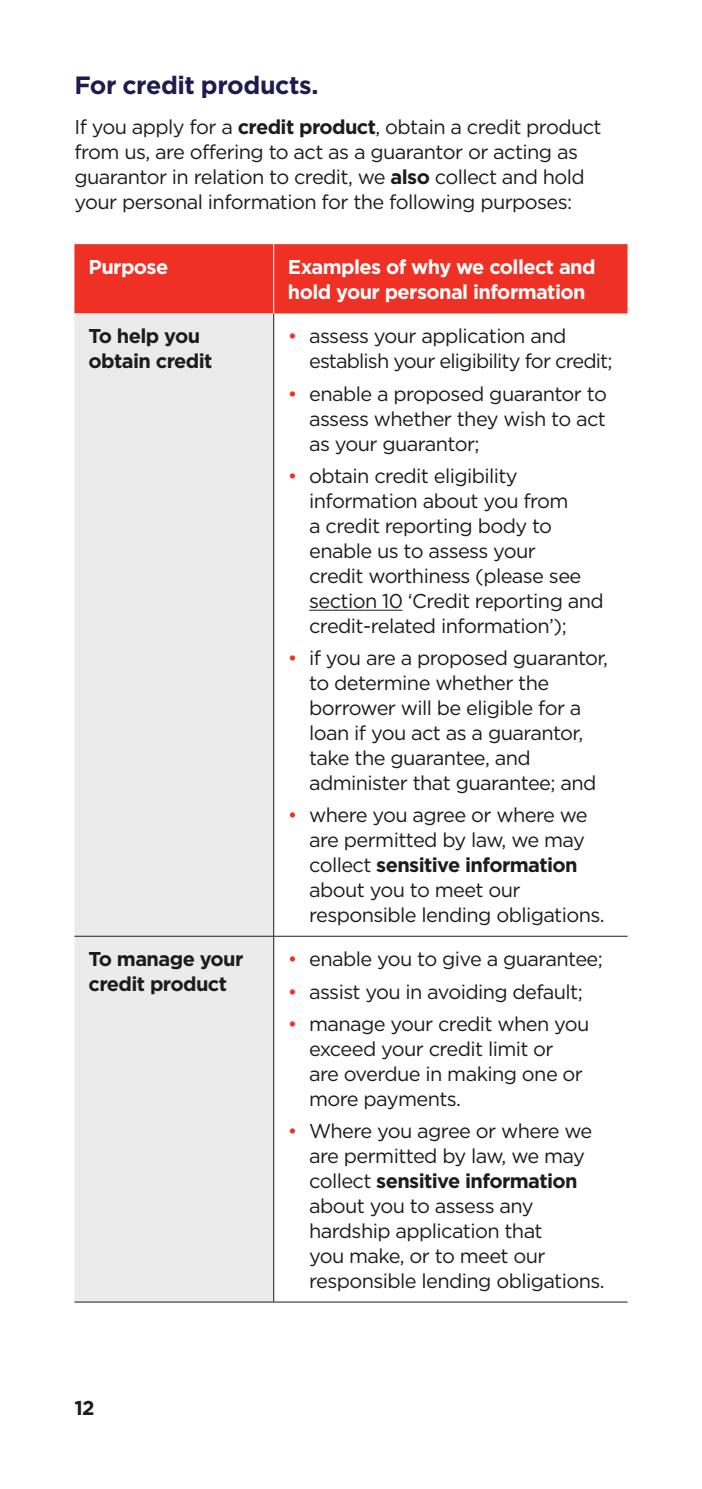
<style>
.page{position:relative;width:702px;height:1489px;background:#fff}
.page>*{position:absolute;margin:0;border:0;box-sizing:border-box;transform-origin:0 0}
.TH3{font:700 25px "Gotham";letter-spacing:-.02em;color:#1d1c4d}
.Body{font:20px/25px "Gotham";letter-spacing:-.03em;color:#1c1c1c}
.Table_Head_White{font:700 20px/25px "Gotham";letter-spacing:-.03em;color:#fff}
.Table_Bold{font:700 20px/25px "Gotham";letter-spacing:-.03em;color:#1c1c1c}
.s1{font-weight:700}
.s2{color:#ee3124}
</style>
<div class="page">
<div style="left:74px;top:244px;width:553px;height:69px;background:#ee3124"></div>
<div style="left:74px;top:313px;width:199px;height:988px;background:#ebebec"></div>
<hr style="left:74px;top:935px;width:200px;height:1px;background:#1c1c1c">
<hr style="left:74px;top:1301px;width:200px;height:1px;background:#1c1c1c">
<hr style="left:274px;top:935px;width:353px;height:1px;background:#1c1c1c">
<hr style="left:274px;top:1301px;width:353px;height:1px;background:#1c1c1c">
<hr style="left:273px;top:244px;width:1px;height:69px;background:#fff">
<hr style="left:273px;top:313px;width:1px;height:622px;background:#1c1c1c">
<hr style="left:273px;top:936px;width:1px;height:365px;background:#1c1c1c">
<hr style="left:309px;top:609px;width:93px;height:1px;background:#1c1c1c">
<h4 class="TH3" style="left:74px;top:69px;width:243px">For credit products.</h4>
<p class="Body" style="left:74px;top:114px;width:528px">If you apply for a <span class="s1">credit product</span>, obtain a credit product from us, are offering to act as a guarantor or acting as guarantor in relation to credit, we <span class="s1">also</span> collect and hold your personal information for the following purposes:</p>
<p class="Table_Head_White" style="left:89px;top:254px;width:81px">Purpose</p>
<p class="Table_Head_White" style="left:288px;top:254px;width:309px">Examples of why we collect and hold your personal information</p>
<p class="Table_Bold" style="left:89px;top:324px;width:125px">To help you obtain credit</p>
<p class="Body" style="left:309px;top:323px;width:305px;text-indent:-21px"><span class="s2">•</span> assess your application and establish your eligibility for credit;</p>
<p class="Body" style="left:309px;top:380px;width:299px;text-align:justify;text-indent:-21px"><span class="s2">•</span> enable a proposed guarantor to assess whether they wish to act as your guarantor;</p>
<p class="Body" style="left:309px;top:462px;width:296px;text-indent:-21px"><span class="s2">•</span> obtain credit eligibility information about you from<br>a credit reporting body to enable us to assess your<br>credit worthiness (please see section 10 ‘Credit reporting and credit-related information’);</p>
<p class="Body" style="left:309px;top:644px;width:300px;text-indent:-21px"><span class="s2">•</span> if you are a proposed guarantor, to determine whether the borrower will be eligible for a loan if you act as a guarantor, take the guarantee, and administer that guarantee; and</p>
<p class="Body" style="left:309px;top:802px;width:297px;text-indent:-21px"><span class="s2">•</span> where you agree or where we are permitted by law, we may collect <span class="s1">sensitive information </span>about you to meet our responsible lending obligations.</p>
<p class="Table_Bold" style="left:89px;top:946px;width:156px">To manage your credit product</p>
<p class="Body" style="left:288px;top:946px;width:316px"><span class="s2">•</span> enable you to give a guarantee;</p>
<p class="Body" style="left:288px;top:978px;width:296px"><span class="s2">•</span> assist you in avoiding default;</p>
<p class="Body" style="left:309px;top:1010px;width:282px;text-indent:-21px"><span class="s2">•</span> manage your credit when you exceed your credit limit or<br>are overdue in making one or more payments.</p>
<p class="Body" style="left:309px;top:1117px;width:297px;text-indent:-21px"><span class="s2">•</span> Where you agree or where we are permitted by law, we may collect <span class="s1">sensitive information </span>about you to assess any hardship application that<br>you make, or to meet our responsible lending obligations.</p>
<p class="Table_Bold" style="left:74px;top:1394px;width:22px">12</p>
</div>
